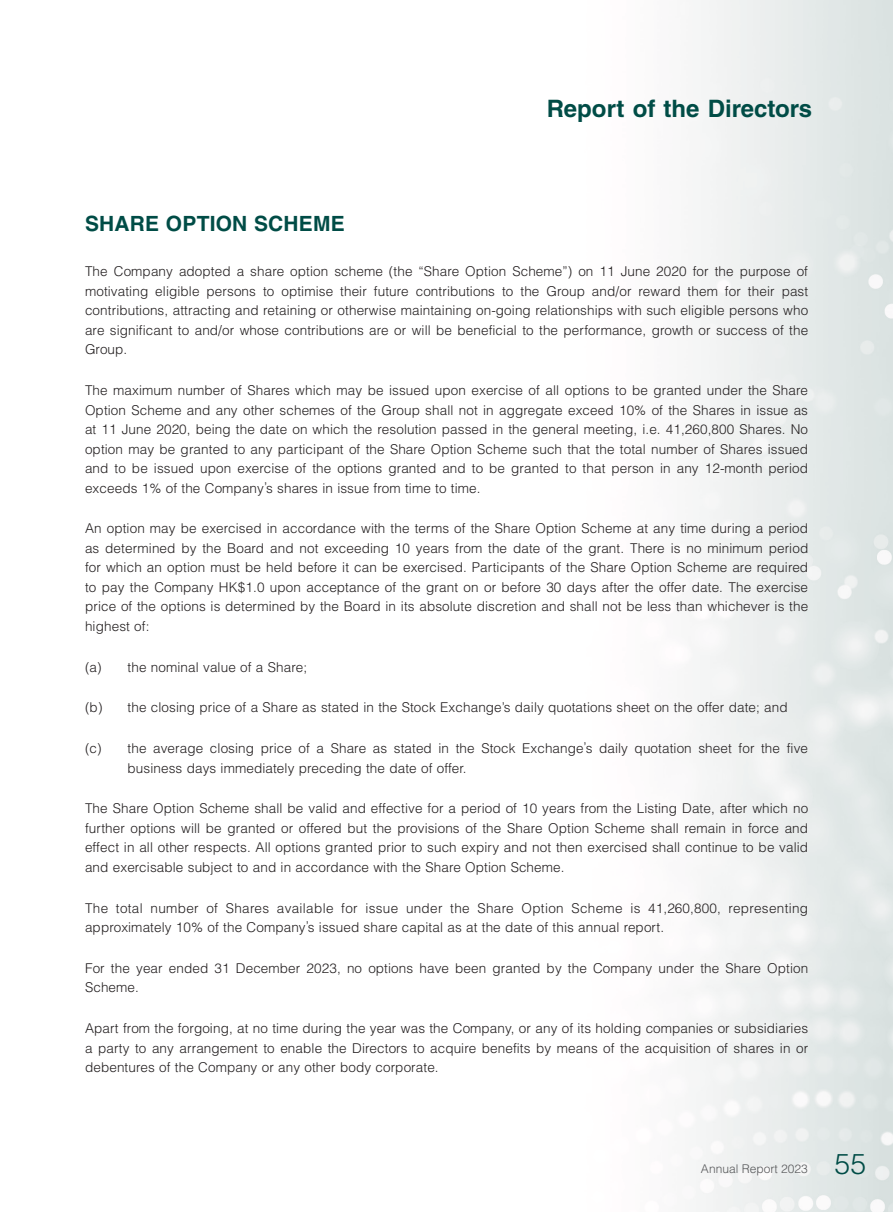
<style>
.page{position:relative;width:893px;height:1212px;background:#fff}
.page>*{position:absolute;margin:0;border:0;box-sizing:border-box;transform-origin:0 0}
.t1{font:300 28.5px "Helvetica LT Std";color:#004c46}
.t2{font:700 24px "Helvetica LT Std";color:#004c46}
.t3{font:700 21px "Helvetica LT Std";letter-spacing:.01em;color:#004c46}
.t4{font:300 13.5px/19.5px "Helvetica LT Std";letter-spacing:.01em;color:#231f20;text-align:justify}
.t5{font:300 12px "Helvetica LT Std";color:#57585a}
</style>
<div class="page">
<h2 class="t2" style="left:547px;top:94px;width:267px">Report of the Directors</h2>
<h3 class="t3" style="left:85px;top:211px;width:261px">SHARE OPTION SCHEME</h3>
<p class="t4" style="left:85px;top:262px;width:725px">The Company adopted a share option scheme (the “Share Option Scheme”) on 11 June 2020 for the purpose of motivating eligible persons to optimise their future contributions to the Group and/or reward them for their past contributions, attracting and retaining or otherwise maintaining on-going relationships with such eligible persons who are significant to and/or whose contributions are or will be beneficial to the performance, growth or success of the Group.</p>
<p class="t4" style="left:85px;top:380px;width:725px">The maximum number of Shares which may be issued upon exercise of all options to be granted under the Share Option Scheme and any other schemes of the Group shall not in aggregate exceed 10% of the Shares in issue as at 11 June 2020, being the date on which the resolution passed in the general meeting, i.e. 41,260,800 Shares. No option may be granted to any participant of the Share Option Scheme such that the total number of Shares issued and to be issued upon exercise of the options granted and to be granted to that person in any 12-month period exceeds 1% of the Company’s shares in issue from time to time.</p>
<p class="t4" style="left:85px;top:519px;width:725px">An option may be exercised in accordance with the terms of the Share Option Scheme at any time during a period as determined by the Board and not exceeding 10 years from the date of the grant. There is no minimum period for which an option must be held before it can be exercised. Participants of the Share Option Scheme are required to pay the Company HK$1.0 upon acceptance of the grant on or before 30 days after the offer date. The exercise price of the options is determined by the Board in its absolute discretion and shall not be less than whichever is the highest of:</p>
<p class="t4" style="left:85px;top:657px;width:224px">(a) the nominal value of a Share;</p>
<p class="t4" style="left:85px;top:698px;width:704px">(b) the closing price of a Share as stated in the Stock Exchange’s daily quotations sheet on the offer date; and</p>
<p class="t4" style="left:128px;top:738px;width:682px;text-indent:-43px">(c) the average closing price of a Share as stated in the Stock Exchange’s daily quotation sheet for the five business days immediately preceding the date of offer.</p>
<p class="t4" style="left:85px;top:799px;width:725px">The Share Option Scheme shall be valid and effective for a period of 10 years from the Listing Date, after which no further options will be granted or offered but the provisions of the Share Option Scheme shall remain in force and effect in all other respects. All options granted prior to such expiry and not then exercised shall continue to be valid and exercisable subject to and in accordance with the Share Option Scheme.</p>
<p class="t4" style="left:85px;top:898px;width:725px">The total number of Shares available for issue under the Share Option Scheme is 41,260,800, representing approximately 10% of the Company’s issued share capital as at the date of this annual report.</p>
<p class="t4" style="left:85px;top:958px;width:725px">For the year ended 31 December 2023, no options have been granted by the Company under the Share Option<br>Scheme.</p>
<p class="t4" style="left:85px;top:1018px;width:725px">Apart from the forgoing, at no time during the year was the Company, or any of its holding companies or subsidiaries a party to any arrangement to enable the Directors to acquire benefits by means of the acquisition of shares in or debentures of the Company or any other body corporate.</p>
<p class="t5" style="left:701px;top:1161px;width:108px">Annual Report 2023</p>
<h1 class="t1" style="left:834px;top:1146px;width:33px">55</h1>
</div>
